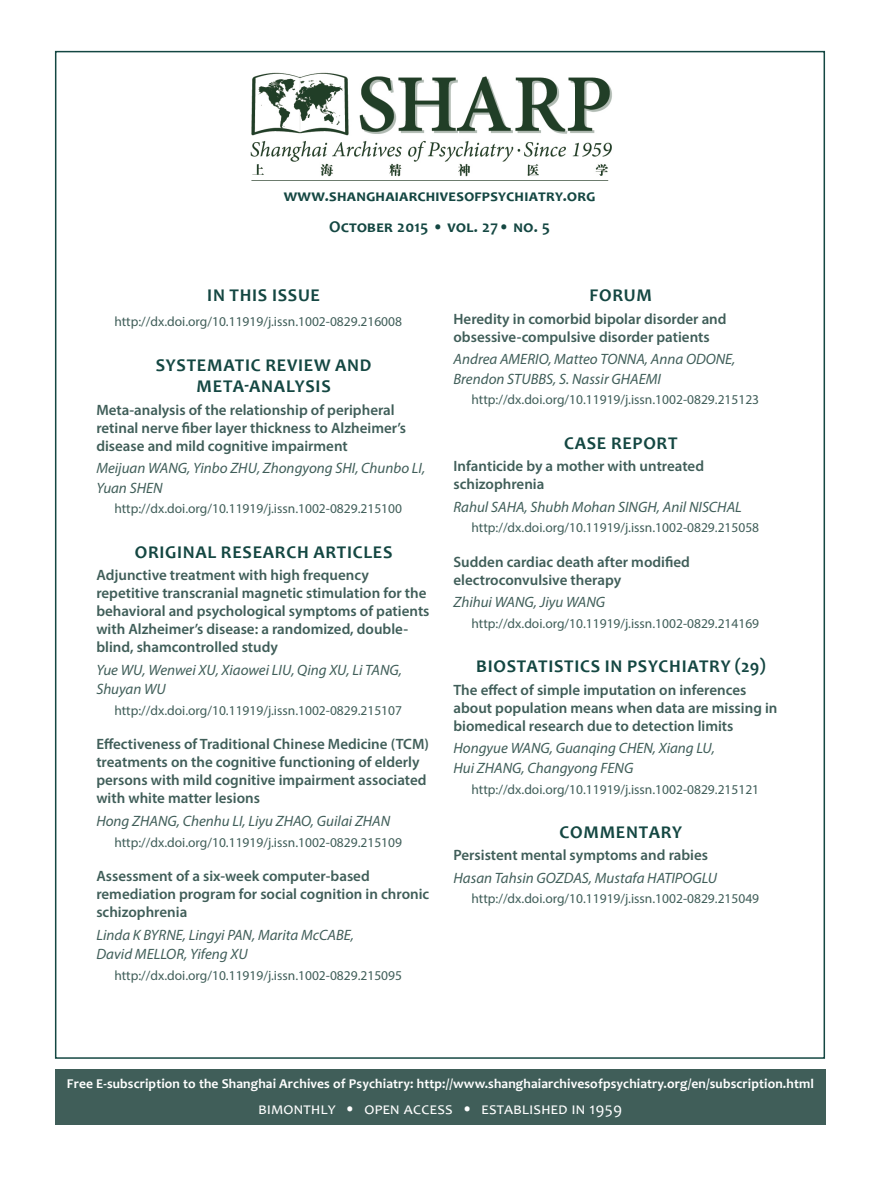
<style>
.page{position:relative;width:880px;height:1177px;background:#fff}
.page>*{position:absolute;margin:0;border:0;box-sizing:border-box;transform-origin:0 0}
.t1{font:700 18px/21.6px "Candara";letter-spacing:.04em;color:#144742;text-align:center}
.t2{font:700 16.5px/30.3px "Candara";letter-spacing:.04em;color:#144742;text-align:center}
.t3{font:16.5px "Candara";letter-spacing:.02em;color:#fff}
.t4{font:600 15px/18px "Myriad Pro";color:#405e59}
.t5{font:italic 15px/19.5px "Myriad Pro";color:#405e59}
.t6{font:13.5px "Myriad Pro";color:#405e59}
.t7{font:700 13.5px "Candara";letter-spacing:.01em;color:#fff}
</style>
<div class="page">
<div style="left:55px;top:1069px;width:769px;height:55px;background:#405e59"></div>
<img style="left:250px;top:72px;width:362px;height:109px">
<p class="t2" style="left:284px;top:181px;width:313px">www.shanghaiarchivesofpsychiatry.org<br>October 2015 • vol. 27• no. 5</p>
<p class="t1" style="left:207px;top:284px;width:114px">IN THIS ISSUE</p>
<p class="t6" style="left:114px;top:313px;width:289px">http://dx.doi.org/10.11919/j.issn.1002-0829.216008</p>
<p class="t1" style="left:156px;top:353px;width:217px">SYSTEMATIC REVIEW AND<br>META-ANALYSIS</p>
<p class="t4" style="left:96px;top:400px;width:311px">Meta-analysis of the relationship of peripheral retinal nerve fiber layer thickness to Alzheimer’s disease and mild cognitive impairment</p>
<p class="t5" style="left:96px;top:458px;width:330px">Meijuan WANG, Yinbo ZHU, Zhongyong SHI, Chunbo LI,<br>Yuan SHEN</p>
<p class="t6" style="left:114px;top:500px;width:289px">http://dx.doi.org/10.11919/j.issn.1002-0829.215100</p>
<p class="t1" style="left:135px;top:540px;width:259px">ORIGINAL RESEARCH ARTICLES</p>
<p class="t4" style="left:96px;top:565px;width:334px">Adjunctive treatment with high frequency repetitive transcranial magnetic stimulation for the behavioral and psychological symptoms of patients with Alzheimer’s disease: a randomized, double&shy;blind, shamcontrolled study</p>
<p class="t5" style="left:96px;top:659px;width:307px">Yue WU, Wenwei XU, Xiaowei LIU, Qing XU, Li TANG,<br>Shuyan WU</p>
<p class="t6" style="left:114px;top:702px;width:289px">http://dx.doi.org/10.11919/j.issn.1002-0829.215107</p>
<p class="t4" style="left:96px;top:735px;width:334px">Effectiveness of Traditional Chinese Medicine (TCM) treatments on the cognitive functioning of elderly persons with mild cognitive impairment associated with white matter lesions</p>
<p class="t5" style="left:96px;top:810px;width:295px">Hong ZHANG, Chenhu LI, Liyu ZHAO, Guilai ZHAN</p>
<p class="t6" style="left:114px;top:833px;width:289px">http://dx.doi.org/10.11919/j.issn.1002-0829.215109</p>
<p class="t4" style="left:96px;top:866px;width:334px">Assessment of a six-week computer-based remediation program for social cognition in chronic schizophrenia</p>
<p class="t5" style="left:96px;top:924px;width:259px">Linda K BYRNE, Lingyi PAN, Marita McCABE,<br>David MELLOR, Yifeng XU</p>
<p class="t6" style="left:114px;top:966px;width:289px">http://dx.doi.org/10.11919/j.issn.1002-0829.215095</p>
<p class="t1" style="left:589px;top:284px;width:64px">FORUM</p>
<p class="t4" style="left:453px;top:309px;width:274px">Heredity in comorbid bipolar disorder and obsessive-compulsive disorder patients</p>
<p class="t5" style="left:453px;top:349px;width:283px">Andrea AMERIO, Matteo TONNA, Anna ODONE,<br>Brendon STUBBS, S. Nassir GHAEMI</p>
<p class="t6" style="left:471px;top:391px;width:289px">http://dx.doi.org/10.11919/j.issn.1002-0829.215123</p>
<p class="t1" style="left:564px;top:431px;width:115px">CASE REPORT</p>
<p class="t4" style="left:453px;top:456px;width:252px">Infanticide by a mother with untreated schizophrenia</p>
<p class="t5" style="left:453px;top:496px;width:290px">Rahul SAHA, Shubh Mohan SINGH, Anil NISCHAL</p>
<p class="t6" style="left:471px;top:519px;width:289px">http://dx.doi.org/10.11919/j.issn.1002-0829.215058</p>
<p class="t4" style="left:453px;top:552px;width:238px">Sudden cardiac death after modified electroconvulsive therapy</p>
<p class="t5" style="left:453px;top:592px;width:153px">Zhihui WANG, Jiyu WANG</p>
<p class="t6" style="left:471px;top:615px;width:289px">http://dx.doi.org/10.11919/j.issn.1002-0829.214169</p>
<p class="t1" style="left:476px;top:655px;width:291px">BIOSTATISTICS IN PSYCHIATRY (29)</p>
<p class="t4" style="left:453px;top:680px;width:325px">The effect of simple imputation on inferences about population means when data are missing in biomedical research due to detection limits</p>
<p class="t5" style="left:453px;top:738px;width:263px">Hongyue WANG, Guanqing CHEN, Xiang LU,<br>Hui ZHANG, Changyong FENG</p>
<p class="t6" style="left:471px;top:780px;width:289px">http://dx.doi.org/10.11919/j.issn.1002-0829.215121</p>
<p class="t1" style="left:559px;top:820px;width:124px">COMMENTARY</p>
<p class="t4" style="left:453px;top:845px;width:256px">Persistent mental symptoms and rabies</p>
<p class="t5" style="left:453px;top:867px;width:265px">Hasan Tahsin GOZDAS, Mustafa HATIPOGLU</p>
<p class="t6" style="left:471px;top:890px;width:289px">http://dx.doi.org/10.11919/j.issn.1002-0829.215049</p>
<p class="t7" style="left:67px;top:1074px;width:748px">Free E-subscription to the Shanghai Archives of Psychiatry: http://www.shanghaiarchivesofpsychiatry.org/en/subscription.html</p>
<p class="t3" style="left:258px;top:1097px;width:365px">bimonthly • open access • established in 1959</p>
</div>
